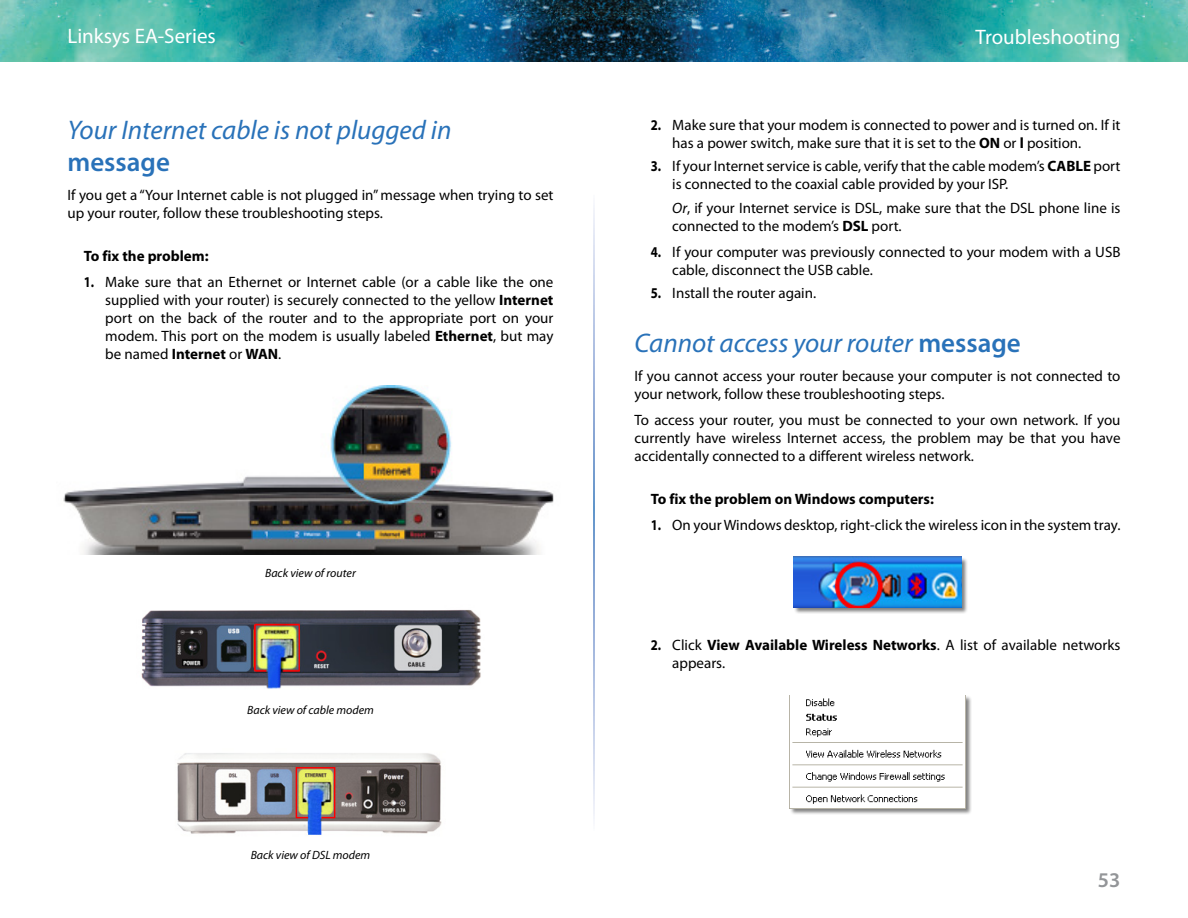
<style>
.page{position:relative;width:1188px;height:918px;background:#fff}
.page>*{position:absolute;margin:0;border:0;box-sizing:border-box;transform-origin:0 0}
.Heading1{font:italic 27px/32.4px "Myriad Pro";color:#2972b9}
.t1{font:21px "Myriad Pro";color:#fff}
.t2{font:600 21px "Myriad Pro";color:#939598}
.Body{font:15px/18px "Myriad Pro";color:#000}
.Body_Indented{font:15px/18px "Myriad Pro";color:#000}
.How_To{font:700 15px "Myriad Pro";color:#000}
.Figure_Caption{font:italic 12px "Myriad Pro";color:#000}
.s1{font-weight:600;font-style:normal}
.s2{font-weight:700}
.s3{font-style:italic}
</style>
<div class="page">
<img style="left:0;top:0;width:1188px;height:62px">
<img style="left:63px;top:386px;width:491px;height:169px">
<img style="left:141px;top:610px;width:340px;height:79px">
<img style="left:177px;top:753px;width:265px;height:82px">
<div style="left:793px;top:556px;width:175px;height:58px;background:#000;opacity:.5"></div>
<img style="left:794px;top:557px;width:167px;height:51px">
<div style="left:790px;top:695px;width:182px;height:120px;background:#000;opacity:.5"></div>
<img style="left:790px;top:696px;width:175px;height:112px">
<h2 class="t1" style="left:68px;top:23px;width:150px">Linksys EA-Series</h2>
<h2 class="t1" style="left:976px;top:24px;width:146px">Troubleshooting</h2>
<p class="Heading1" style="left:68px;top:113px;width:385px">Your Internet cable is not plugged in <span class="s1">message</span></p>
<p class="Body" style="left:68px;top:186px;width:488px">If you get a “Your Internet cable is not plugged in” message when trying to set up your router, follow these troubleshooting steps.</p>
<p class="How_To" style="left:84px;top:246px;width:126px">To fix the problem:</p>
<p class="Body" style="left:105px;top:272px;width:450px;text-align:justify;text-indent:-22px"><span class="s2">1.</span> Make sure that an Ethernet or Internet cable (or a cable like the one supplied with your router) is securely connected to the yellow <span class="s2">Internet </span>port on the back of the router and to the appropriate port on your modem. This port on the modem is usually labeled <span class="s2">Ethernet</span>, but may be named <span class="s2">Internet</span> or <span class="s2">WAN</span>.</p>
<p class="Figure_Caption" style="left:265px;top:565px;width:92px">Back view of router</p>
<p class="Figure_Caption" style="left:247px;top:703px;width:128px">Back view of cable modem</p>
<p class="Figure_Caption" style="left:251px;top:847px;width:121px">Back view of DSL modem</p>
<p class="Body" style="left:672px;top:116px;width:450px;text-indent:-22px"><span class="s2">2.</span> Make sure that your modem is connected to power and is turned on. If it has a power switch, make sure that it is set to the <span class="s2">ON</span> or <span class="s2">l</span> position.</p>
<p class="Body" style="left:672px;top:157px;width:450px;text-indent:-22px"><span class="s2">3.</span> If your Internet service is cable, verify that the cable modem’s <span class="s2">CABLE</span> port is connected to the coaxial cable provided by your ISP.</p>
<p class="Body_Indented" style="left:672px;top:199px;width:450px"><span class="s3">Or</span>, if your Internet service is DSL, make sure that the DSL phone line is connected to the modem’s <span class="s2">DSL</span> port.</p>
<p class="Body" style="left:672px;top:243px;width:450px;text-indent:-22px"><span class="s2">4.</span> If your computer was previously connected to your modem with a USB cable, disconnect the USB cable.</p>
<p class="Body" style="left:651px;top:284px;width:167px"><span class="s2">5.</span> Install the router again.</p>
<p class="Heading1" style="left:635px;top:327px;width:388px">Cannot access your router <span class="s1">message</span></p>
<p class="Body" style="left:635px;top:367px;width:487px">If you cannot access your router because your computer is not connected to your network, follow these troubleshooting steps.</p>
<p class="Body" style="left:635px;top:411px;width:488px;text-align:justify">To access your router, you must be connected to your own network. If you currently have wireless Internet access, the problem may be that you have accidentally connected to a different wireless network.</p>
<p class="How_To" style="left:651px;top:489px;width:285px">To fix the problem on Windows computers:</p>
<p class="Body" style="left:651px;top:515px;width:471px"><span class="s2">1.</span> On your Windows desktop, right-click the wireless icon in the system tray.</p>
<p class="Body" style="left:672px;top:636px;width:450px;text-indent:-22px"><span class="s2">2.</span> Click <span class="s2">View Available Wireless Networks</span>. A list of available networks appears.</p>
<h2 class="t2" style="left:1098px;top:867px;width:24px">53</h2>
</div>
